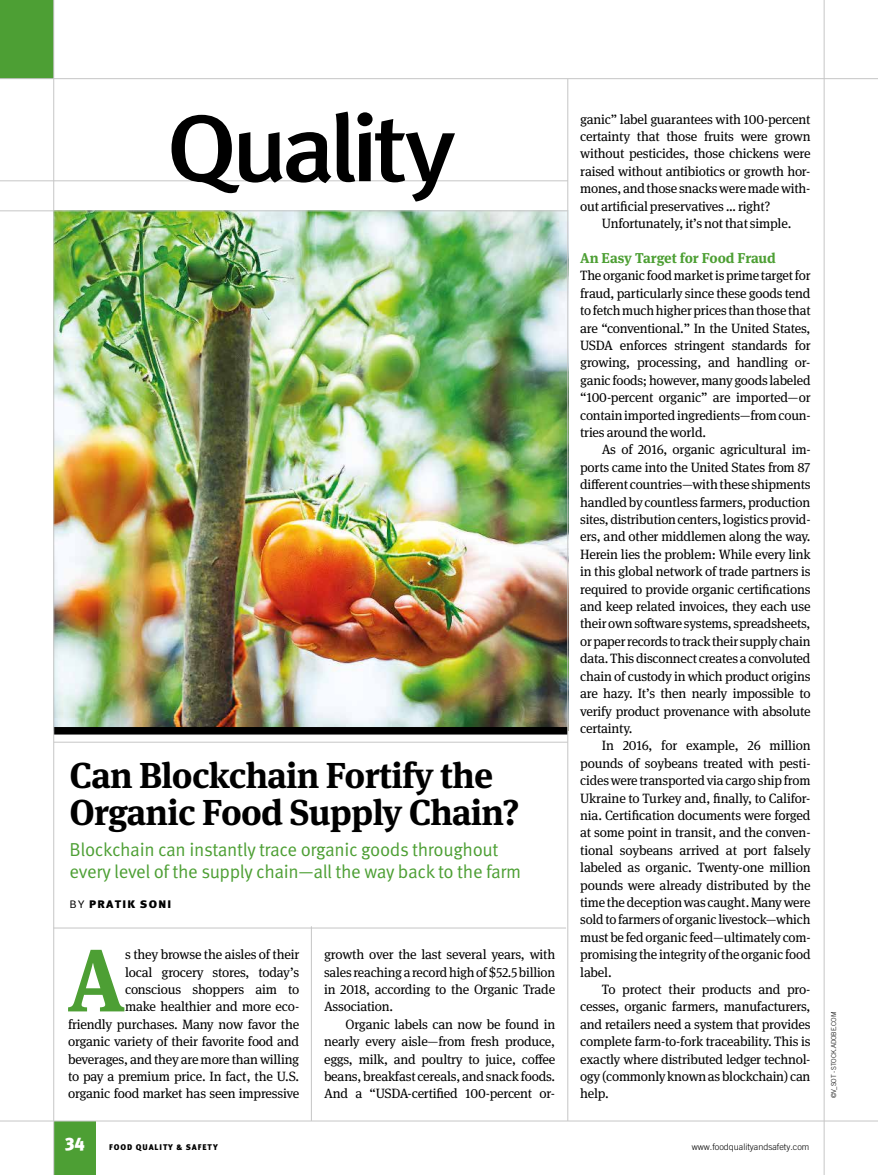
<style>
.page{position:relative;width:878px;height:1175px;background:#fff}
.page>*{position:absolute;margin:0;border:0;box-sizing:border-box;transform-origin:0 0}
.t1{font:500 94.5px "Meta OT";letter-spacing:-.07em;color:#000;scale:1.1 1}
.t2{font:700 88.65px "Meta Serif OT";color:#4d9f34}
.t3{font:700 36px/37.5px "Meta Serif OT";letter-spacing:-.02em;color:#000}
.t4{font:18.75px/21.8px "Meta OT Norm";letter-spacing:-.02em;color:#4d9f34}
.t5{font:900 18px "Meta OT";color:#fff}
.t6{font:700 14.25px "Meta Serif OT";letter-spacing:-.005em;color:#4d9f34}
.t7{font:13.5px/17.4px "Meta Serif OT";letter-spacing:-.015em;color:#000;text-align:justify}
.t8{font:900 10.95px "Meta OT";letter-spacing:.11em;color:#000;scale:1.1 1}
.t9{font:300 9px "Trade Gothic LT Com";color:#000}
.t10{font:900 8.25px "Meta OT";letter-spacing:.11em;color:#000}
.t11{font:300 6.75px "Trade Gothic LT Com";letter-spacing:-.015em;color:#000}
.s1{font-family:"Meta OT Norm";font-weight:400}
</style>
<div class="page">
<div style="left:54px;top:1121px;width:41px;height:53px;background:#4d9f34"></div>
<hr style="left:0;top:1120px;width:878px;height:1px;background:#c6c6c6">
<img style="left:54px;top:211px;width:513px;height:516px">
<hr style="left:54px;top:742px;width:513px;height:1px;background:#c6c6c6">
<div style="left:54px;top:727px;width:513px;height:7px;background:#000"></div>
<hr style="left:0;top:180px;width:568px;height:1px;background:#c6c6c6">
<hr style="left:0;top:210px;width:567px;height:1px;background:#c6c6c6">
<div style="left:0;top:0;width:54px;height:79px;background:#4d9f34"></div>
<hr style="left:53px;top:927px;width:513px;height:1px;background:#c6c6c6">
<hr style="left:311px;top:926px;width:1px;height:194px;background:#c6c6c6">
<hr style="left:567px;top:79px;width:1px;height:1041px;background:#c6c6c6">
<hr style="left:823px;top:0;width:1px;height:1174px;background:#c6c6c6">
<hr style="left:0;top:78px;width:878px;height:1px;background:#c6c6c6">
<hr style="left:53px;top:0;width:1px;height:1174px;background:#c6c6c6">
<h1 class="t1" style="left:166px;top:90px;width:265px">Quality</h1>
<h3 class="t3" style="left:70px;top:756px;width:451px">Can Blockchain Fortify the<br>Organic Food Supply Chain?</h3>
<h3 class="t4" style="left:70px;top:838px;width:453px">Blockchain can instantly trace organic goods throughout every level of the supply chain—all the way back to the farm</h3>
<p class="t8" style="left:70px;top:897px;width:94px"><span class="s1">BY</span> PRATIK SONI</p>
<p class="t7" style="left:68px;top:945px;width:233px;text-align:right">s they browse the aisles of their<br>local grocery stores, today’s conscious shoppers aim to<br>make healthier and more eco-<br>friendly purchases. Many now favor the organic variety of their favorite food and beverages, and they are more than willing to pay a premium price. In fact, the U.S. organic food market has seen impressive</p>
<p class="t7" style="left:324px;top:945px;width:233px">growth over the last several years, with sales reaching a record high of $52.5 billion in 2018, according to the Organic Trade Association.</p>
<h2 class="t2" style="left:67px;top:924px;width:59px">A</h2>
<p class="t7" style="left:324px;top:1015px;width:233px;text-indent:22px">Organic labels can now be found in nearly every aisle—from fresh produce, eggs, milk, and poultry to juice, coffee beans, breakfast cereals, and snack foods.<br>And a “USDA-certified 100-percent or-</p>
<p class="t7" style="left:580px;top:110px;width:232px">ganic” label guarantees with 100-percent certainty that those fruits were grown without pesticides, those chickens were raised without antibiotics or growth hor&shy;mones, and those snacks were made with&shy;out artificial preservatives … right?</p>
<p class="t7" style="left:601px;top:215px;width:191px">Unfortunately, it’s not that simple.</p>
<p class="t6" style="left:580px;top:249px;width:197px">An Easy Target for Food Fraud</p>
<p class="t7" style="left:580px;top:267px;width:232px">The organic food market is prime target for fraud, particularly since these goods tend to fetch much higher prices than those that are “conventional.” In the United States, USDA enforces stringent standards for growing, processing, and handling or&shy;ganic foods; however, many goods labeled “100-percent organic” are imported—or contain imported ingredients—from coun&shy;tries around the world.</p>
<p class="t7" style="left:580px;top:441px;width:232px;text-indent:22px">As of 2016, organic agricultural im&shy;ports came into the United States from 87 different countries—with these shipments handled by countless farmers, production sites, distribution centers, logistics provid&shy;ers, and other middlemen along the way.<br>Herein lies the problem: While every link in this global network of trade partners is required to provide organic certifications and keep related invoices, they each use their own software systems, spreadsheets, or paper records to track their supply chain data. This disconnect creates a convoluted chain of custody in which product origins are hazy. It’s then nearly impossible to verify product provenance with absolute certainty.</p>
<p class="t7" style="left:580px;top:737px;width:232px;text-indent:22px">In 2016, for example, 26 million pounds of soybeans treated with pesti&shy;cides were transported via cargo ship from Ukraine to Turkey and, finally, to Califor&shy;nia. Certification documents were forged at some point in transit, and the conven&shy;tional soybeans arrived at port falsely labeled as organic. Twenty-one million pounds were already distributed by the time the deception was caught. Many were sold to farmers of organic livestock—which must be fed organic feed—ultimately com&shy;promising the integrity of the organic food label.</p>
<p class="t7" style="left:580px;top:980px;width:232px;text-indent:22px">To protect their products and pro&shy;cesses, organic farmers, manufacturers, and retailers need a system that provides complete farm-to-fork traceability. This is exactly where distributed ledger technol&shy;ogy (commonly known as blockchain) can help.</p>
<h3 class="t5" style="left:65px;top:1133px;width:21px">34</h3>
<p class="t10" style="left:109px;top:1142px;width:110px">FOOD QUALITY &amp; SAFETY</p>
<p class="t9" style="left:691px;top:1141px;width:119px">www.foodqualityandsafety.com</p>
<p class="t11" style="left:829px;top:1098px;width:88px;rotate:-90deg">©V_SOT - STOCK.ADOBE.COM</p>
</div>
